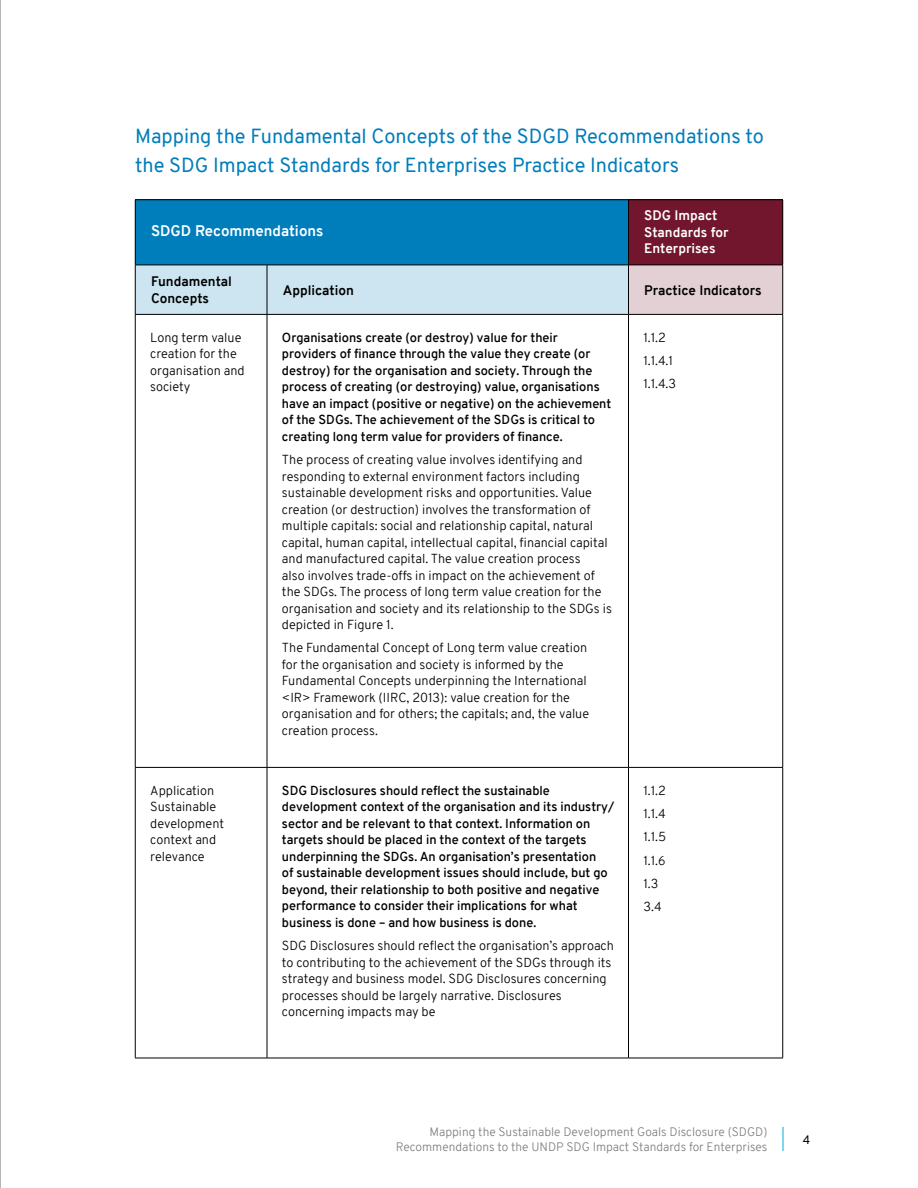
<style>
.page{position:relative;width:918px;height:1188px;background:#fff}
.page>*{position:absolute;margin:0;border:0;box-sizing:border-box;transform-origin:0 0}
.t1{font:19.95px/28.5px "Overpass";color:#007dbb}
.t2{font:700 15px "Overpass";color:#fff}
.t3{font:700 13.5px/16.5px "Overpass";color:#000}
.t4{font:700 13.5px/16.2px "Overpass";color:#fff}
.t5{font:300 12.75px/16.5px "Overpass";color:#000}
.t6{font:600 12.75px/16.5px "Overpass";color:#000}
.t7{font:300 12px/15px "Overpass";color:#808080;text-align:right}
.t8{font:12px "Overpass";color:#000}
</style>
<div class="page">
<svg style="left:783px;top:1127px;width:1px;height:24px"></svg>
<hr style="left:0;top:0;width:1px;height:1188px;background:#000">
<div style="left:135px;top:200px;width:493px;height:65px;background:#007dbb"></div>
<div style="left:628px;top:200px;width:155px;height:65px;background:#72162d"></div>
<div style="left:136px;top:266px;width:492px;height:48px;background:#cce5f1"></div>
<div style="left:628px;top:265px;width:155px;height:49px;background:#e3d0d5"></div>
<hr style="left:135px;top:315px;width:1px;height:452px;background:#000">
<hr style="left:267px;top:315px;width:1px;height:452px;background:#000">
<hr style="left:628px;top:315px;width:1px;height:452px;background:#000">
<hr style="left:782px;top:315px;width:1px;height:452px;background:#000">
<hr style="left:135px;top:767px;width:132px;height:1px;background:#000">
<hr style="left:135px;top:768px;width:1px;height:290px;background:#000">
<hr style="left:267px;top:767px;width:361px;height:1px;background:#000">
<hr style="left:267px;top:768px;width:1px;height:290px;background:#000">
<hr style="left:628px;top:767px;width:155px;height:1px;background:#000">
<hr style="left:628px;top:768px;width:1px;height:290px;background:#000">
<hr style="left:782px;top:768px;width:1px;height:290px;background:#000">
<hr style="left:135px;top:1058px;width:132px;height:1px;background:#000">
<hr style="left:267px;top:1058px;width:361px;height:1px;background:#000">
<hr style="left:628px;top:1058px;width:155px;height:1px;background:#000">
<hr style="left:135px;top:265px;width:1px;height:49px;background:#000">
<hr style="left:267px;top:265px;width:1px;height:49px;background:#000">
<hr style="left:628px;top:265px;width:1px;height:49px;background:#000">
<hr style="left:782px;top:265px;width:1px;height:49px;background:#000">
<hr style="left:135px;top:314px;width:132px;height:1px;background:#000">
<hr style="left:267px;top:314px;width:361px;height:1px;background:#000">
<hr style="left:628px;top:314px;width:155px;height:1px;background:#000">
<hr style="left:135px;top:199px;width:132px;height:1px;background:#000">
<hr style="left:135px;top:200px;width:1px;height:65px;background:#000">
<hr style="left:267px;top:199px;width:361px;height:1px;background:#000">
<hr style="left:628px;top:199px;width:155px;height:1px;background:#000">
<hr style="left:628px;top:200px;width:1px;height:65px;background:#000">
<hr style="left:782px;top:200px;width:1px;height:65px;background:#000">
<hr style="left:135px;top:265px;width:132px;height:1px;background:#000">
<hr style="left:267px;top:265px;width:361px;height:1px;background:#000">
<hr style="left:628px;top:265px;width:155px;height:1px;background:#000">
<h1 class="t1" style="left:135px;top:122px;width:630px">Mapping the Fundamental Concepts of the SDGD Recommendations to the SDG Impact Standards for Enterprises Practice Indicators</h1>
<p class="t2" style="left:151px;top:220px;width:174px">SDGD Recommendations</p>
<p class="t4" style="left:644px;top:208px;width:86px">SDG Impact<br>Standards for<br>Enterprises</p>
<p class="t3" style="left:151px;top:274px;width:82px">Fundamental<br>Concepts</p>
<p class="t3" style="left:283px;top:282px;width:73px">Application</p>
<p class="t3" style="left:644px;top:282px;width:119px">Practice Indicators</p>
<p class="t5" style="left:150px;top:329px;width:96px">Long term value creation for the organisation and society</p>
<p class="t6" style="left:282px;top:329px;width:331px">Organisations create (or destroy) value for their providers of finance through the value they create (or destroy) for the organisation and society. Through the process of creating (or destroying) value, organisations have an impact (positive or negative) on the achievement of the SDGs. The achievement of the SDGs is critical to creating long term value for providers of finance.</p>
<p class="t5" style="left:282px;top:452px;width:331px">The process of creating value involves identifying and responding to external environment factors including sustainable development risks and opportunities. Value creation (or destruction) involves the transformation of multiple capitals: social and relationship capital, natural capital, human capital, intellectual capital, financial capital and manufactured capital. The value creation process<br>also involves trade-offs in impact on the achievement of the SDGs. The process of long term value creation for the organisation and society and its relationship to the SDGs is depicted in Figure 1.</p>
<p class="t5" style="left:282px;top:640px;width:309px">The Fundamental Concept of Long term value creation for the organisation and society is informed by the Fundamental Concepts underpinning the International &lt;IR&gt; Framework (IIRC, 2013): value creation for the organisation and for others; the capitals; and, the value creation process.</p>
<p class="t5" style="left:643px;top:326px;width:34px;line-height:23.2px">1.1.2<br>1.1.4.1<br>1.1.4.3</p>
<p class="t5" style="left:150px;top:782px;width:75px">Application<br>Sustainable development context and relevance</p>
<p class="t6" style="left:282px;top:782px;width:334px">SDG Disclosures should reflect the sustainable development context of the organisation and its industry/ sector and be relevant to that context. Information on targets should be placed in the context of the targets underpinning the SDGs. An organisation’s presentation<br>of sustainable development issues should include, but go beyond, their relationship to both positive and negative performance to consider their implications for what business is done – and how business is done.</p>
<p class="t5" style="left:282px;top:938px;width:333px">SDG Disclosures should reflect the organisation’s approach to contributing to the achievement of the SDGs through its strategy and business model. SDG Disclosures concerning processes should be largely narrative. Disclosures concerning impacts may be</p>
<p class="t5" style="left:643px;top:779px;width:24px;line-height:23.2px">1.1.2<br>1.1.4<br>1.1.5<br>1.1.6<br>1.3<br>3.4</p>
<p class="t7" style="left:396px;top:1124px;width:373px">Mapping the Sustainable Development Goals Disclosure (SDGD)<br>Recommendations to the UNDP SDG Impact Standards for Enterprises</p>
<p class="t8" style="left:803px;top:1131px;width:9px">4</p>
</div>
